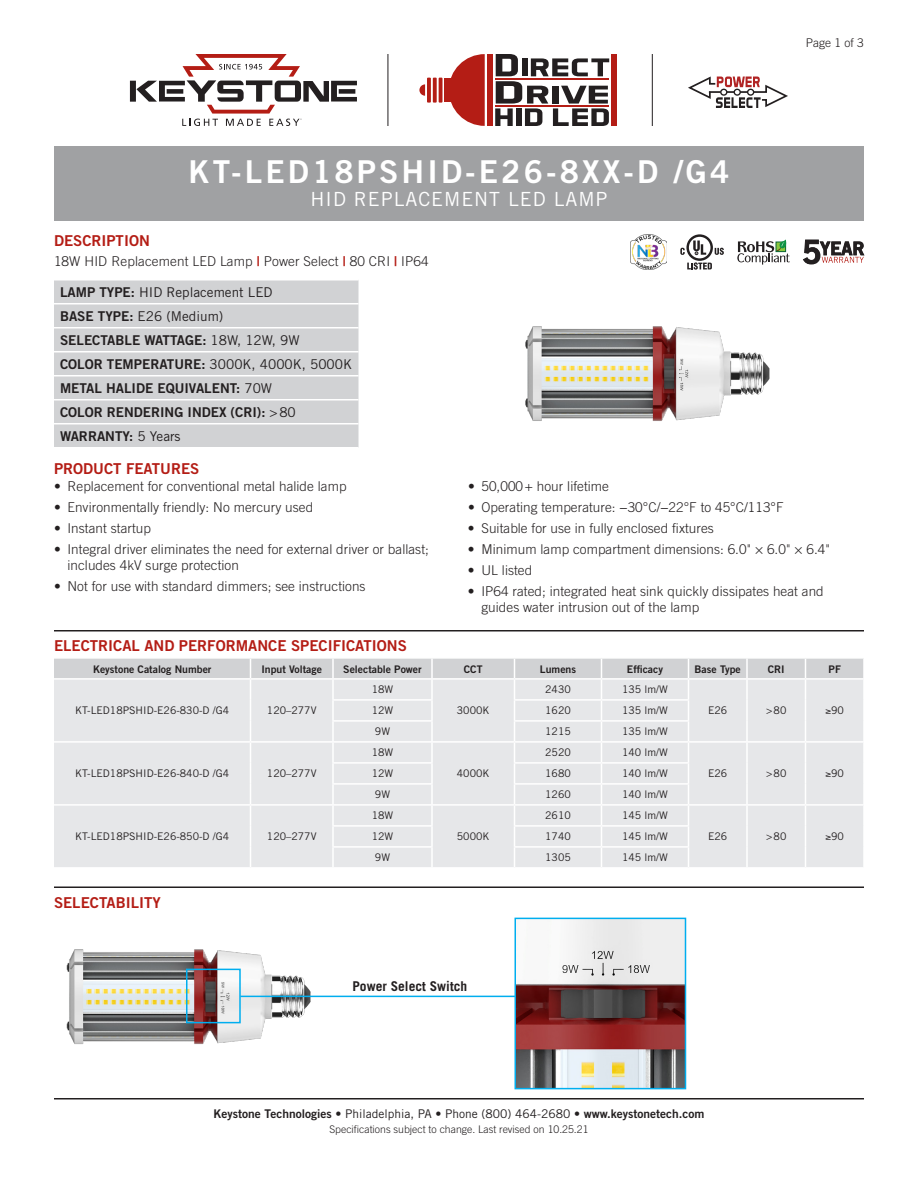
<style>
.page{position:relative;width:918px;height:1188px;background:#fff}
.page>*{position:absolute;margin:0;border:0;box-sizing:border-box;transform-origin:0 0}
.t1{font:31.5px "Trade Gothic Bold Two";letter-spacing:.1em;color:#fff}
.SubTitle{font:19.5px "Trade Gothic";letter-spacing:.05em;color:#fff}
.Heading_01{font:15px "Trade Gothic Bold Two";color:#b41d15}
.Text_After_Descripti{font:300 13.5px/16.5px "Trade Gothic";letter-spacing:.005em;color:#231f20}
.Table_Description{font:13.5px "Trade Gothic Bold Two";color:#231f20}
.Table_Description-2{font:13.5px "Trade Gothic";color:#231f20}
.Heading_02{font:700 13.5px "Trade Gothic";color:#231f20}
.t2{font:12px "Trade Gothic Bold Two";color:#231f20}
.Page{font:300 12px "Trade Gothic";color:#231f20}
.Table_Text{font:10.5px "Trade Gothic";color:#231f20}
.Table_Header{font:10.5px "Trade Gothic Bold Two";color:#231f20}
.Rev{font:300 10.5px "Trade Gothic";color:#231f20}
.s1{font-family:"Trade Gothic Bold Two";font-weight:400;color:#b41d15}
.s2{font-family:"Trade Gothic Bold Two"}
.s3{font-family:"Trade Gothic"}
.s4{font-weight:400}
</style>
<div class="page">
<div style="left:54px;top:146px;width:810px;height:74px;background:#a0a1a3"></div>
<div style="left:54px;top:280px;width:304px;height:167px;background:#d1d2d4"></div>
<hr style="left:54px;top:303px;width:304px;height:1px;background:#fff">
<hr style="left:54px;top:327px;width:304px;height:1px;background:#fff">
<hr style="left:54px;top:351px;width:304px;height:1px;background:#fff">
<hr style="left:54px;top:375px;width:304px;height:1px;background:#fff">
<hr style="left:54px;top:399px;width:304px;height:1px;background:#fff">
<hr style="left:54px;top:423px;width:304px;height:1px;background:#fff">
<hr style="left:54px;top:1098px;width:810px;height:2px;background:#231f20">
<hr style="left:54px;top:630px;width:810px;height:2px;background:#231f20">
<svg style="left:54px;top:658px;width:810px;height:209px;background:#e5e6e8"></svg>
<hr style="left:863px;top:847px;width:2px;height:20px;background:#fff">
<hr style="left:54px;top:886px;width:810px;height:2px;background:#231f20">
<img style="left:525px;top:326px;width:245px;height:95px">
<hr style="left:388px;top:54px;width:1px;height:72px;background:#231f20">
<hr style="left:652px;top:54px;width:1px;height:72px;background:#231f20">
<svg style="left:449px;top:54px;width:36px;height:72px"></svg>
<div style="left:487px;top:54px;width:6px;height:72px;background:#b41d15"></div>
<div style="left:612px;top:54px;width:5px;height:72px;background:#b41d15"></div>
<div style="left:444px;top:79px;width:7px;height:23px;background:#b41d15"></div>
<svg style="left:419px;top:84px;width:6px;height:12px"></svg>
<svg style="left:439px;top:78px;width:4px;height:25px"></svg>
<svg style="left:433px;top:78px;width:4px;height:25px"></svg>
<svg style="left:427px;top:78px;width:4px;height:25px"></svg>
<svg style="left:495px;top:54px;width:114px;height:72px"></svg>
<svg style="left:130px;top:54px;width:227px;height:72px"></svg>
<svg style="left:688px;top:76px;width:100px;height:32px"></svg>
<svg style="left:687px;top:262px;width:25px;height:8px"></svg>
<svg style="left:715px;top:248px;width:9px;height:7px"></svg>
<svg style="left:686px;top:234px;width:27px;height:27px"></svg>
<div style="left:689px;top:237px;width:21px;height:21px;background:#fff;border-radius:50%"></div>
<svg style="left:693px;top:241px;width:13px;height:14px"></svg>
<svg style="left:680px;top:248px;width:5px;height:7px"></svg>
<svg style="left:737px;top:239px;width:53px;height:26px"></svg>
<svg style="left:803px;top:240px;width:61px;height:24px"></svg>
<img style="left:631px;top:234px;width:35px;height:35px">
<img style="left:66px;top:949px;width:283px;height:95px">
<img style="left:517px;top:921px;width:166px;height:165px">
<div style="left:514px;top:918px;width:172px;height:171px;border:2px solid #00aeef"></div>
<div style="left:186px;top:969px;width:55px;height:54px;border:2px solid #00aeef"></div>
<hr style="left:240px;top:996px;width:275px;height:1px;background:#00aeef">
<p class="t1" style="left:189px;top:152px;width:542px">KT-LED18PSHID-E26-8XX-D /G4</p>
<p class="SubTitle" style="left:310px;top:188px;width:299px">HID REPLACEMENT LED LAMP</p>
<p class="Heading_01" style="left:54px;top:231px;width:97px">DESCRIPTION</p>
<p class="Text_After_Descripti" style="left:54px;top:253px;width:376px">18W HID Replacement LED Lamp <span class="s1">|</span> Power Select <span class="s1">|</span> 80 CRI <span class="s1">|</span> IP64</p>
<p class="Table_Description-2" style="left:60px;top:284px;width:214px"><span class="s2">LAMP TYPE:</span> HID Replacement LED</p>
<p class="Table_Description-2" style="left:60px;top:308px;width:165px"><span class="s2">BASE TYPE:</span> E26 (Medium)</p>
<p class="Table_Description" style="left:60px;top:332px;width:241px">SELECTABLE WATTAGE: <span class="s3">18W, 12W, 9W</span></p>
<p class="Table_Description" style="left:60px;top:356px;width:294px">COLOR TEMPERATURE: <span class="s3">3000K, 4000K, 5000K</span></p>
<p class="Table_Description" style="left:60px;top:380px;width:214px">METAL HALIDE EQUIVALENT: <span class="s3">70W</span></p>
<p class="Table_Description" style="left:60px;top:404px;width:237px">COLOR RENDERING INDEX (CRI): <span class="s3">&gt;80</span></p>
<p class="Table_Description" style="left:60px;top:428px;width:122px">WARRANTY: <span class="s3">5 Years</span></p>
<p class="Page" style="left:806px;top:36px;width:60px">Page 1 of 3</p>
<p class="Heading_01" style="left:54px;top:460px;width:147px">PRODUCT FEATURES</p>
<p class="Text_After_Descripti" style="left:54px;top:478px;width:294px">• Replacement for conventional metal halide lamp</p>
<p class="Text_After_Descripti" style="left:54px;top:499px;width:261px">• Environmentally friendly: No mercury used</p>
<p class="Text_After_Descripti" style="left:54px;top:520px;width:98px">• Instant startup</p>
<p class="Text_After_Descripti" style="left:68px;top:541px;width:363px;text-indent:-14px">• Integral driver eliminates the need for external driver or ballast; includes 4kV surge protection</p>
<p class="Text_After_Descripti" style="left:54px;top:578px;width:313px">• Not for use with standard dimmers; see instructions</p>
<p class="Text_After_Descripti" style="left:468px;top:478px;width:142px">• 50,000+ hour lifetime</p>
<p class="Text_After_Descripti" style="left:468px;top:499px;width:317px">• Operating temperature: <span class="s4">−</span>30°C/<span class="s4">−</span>22°F to 45°C/113°F</p>
<p class="Text_After_Descripti" style="left:468px;top:520px;width:247px">• Suitable for use in fully enclosed fixtures</p>
<p class="Text_After_Descripti" style="left:468px;top:541px;width:363px">• Minimum lamp compartment dimensions: 6.0" × 6.0" × 6.4"</p>
<p class="Text_After_Descripti" style="left:468px;top:562px;width:66px">• UL listed</p>
<p class="Text_After_Descripti" style="left:481px;top:583px;width:344px;text-indent:-14px">• IP64 rated; integrated heat sink quickly dissipates heat and guides water intrusion out of the lamp</p>
<p class="Heading_01" style="left:54px;top:636px;width:354px">ELECTRICAL AND PERFORMANCE SPECIFICATIONS</p>
<p class="Table_Header" style="left:93px;top:662px;width:120px">Keystone Catalog Number</p>
<p class="Table_Header" style="left:261px;top:662px;width:62px">Input Voltage</p>
<p class="Table_Header" style="left:343px;top:662px;width:80px">Selectable Power</p>
<p class="Table_Header" style="left:464px;top:662px;width:20px">CCT</p>
<p class="Table_Header" style="left:540px;top:662px;width:38px">Lumens</p>
<p class="Table_Header" style="left:627px;top:662px;width:38px">Efficacy</p>
<p class="Table_Header" style="left:695px;top:662px;width:48px">Base Type</p>
<p class="Table_Header" style="left:768px;top:662px;width:18px">CRI</p>
<p class="Table_Header" style="left:829px;top:662px;width:14px">PF</p>
<p class="Table_Text" style="left:75px;top:704px;width:155px">KT-LED18PSHID-E26-830-D /G4</p>
<p class="Table_Text" style="left:267px;top:704px;width:51px">120–277V</p>
<p class="Table_Text" style="left:372px;top:683px;width:23px">18W</p>
<p class="Table_Text" style="left:545px;top:683px;width:27px">2430</p>
<p class="Table_Text" style="left:622px;top:683px;width:47px">135 lm/W</p>
<p class="Table_Text" style="left:372px;top:704px;width:23px">12W</p>
<p class="Table_Text" style="left:545px;top:704px;width:27px">1620</p>
<p class="Table_Text" style="left:622px;top:704px;width:47px">135 lm/W</p>
<p class="Table_Text" style="left:708px;top:704px;width:21px">E26</p>
<p class="Table_Text" style="left:766px;top:704px;width:22px">&gt;80</p>
<p class="Table_Text" style="left:825px;top:704px;width:20px">≥90</p>
<p class="Table_Text" style="left:375px;top:725px;width:17px">9W</p>
<p class="Table_Text" style="left:545px;top:725px;width:27px">1215</p>
<p class="Table_Text" style="left:622px;top:725px;width:47px">135 lm/W</p>
<p class="Table_Text" style="left:457px;top:704px;width:34px">3000K</p>
<p class="Table_Text" style="left:75px;top:767px;width:155px">KT-LED18PSHID-E26-840-D /G4</p>
<p class="Table_Text" style="left:267px;top:767px;width:51px">120–277V</p>
<p class="Table_Text" style="left:75px;top:830px;width:155px">KT-LED18PSHID-E26-850-D /G4</p>
<p class="Table_Text" style="left:267px;top:830px;width:51px">120–277V</p>
<p class="Heading_01" style="left:54px;top:893px;width:108px">SELECTABILITY</p>
<p class="Table_Text" style="left:372px;top:746px;width:23px">18W</p>
<p class="Table_Text" style="left:545px;top:746px;width:27px">2520</p>
<p class="Table_Text" style="left:622px;top:746px;width:47px">140 lm/W</p>
<p class="Table_Text" style="left:372px;top:767px;width:23px">12W</p>
<p class="Table_Text" style="left:545px;top:767px;width:27px">1680</p>
<p class="Table_Text" style="left:622px;top:767px;width:47px">140 lm/W</p>
<p class="Table_Text" style="left:708px;top:767px;width:21px">E26</p>
<p class="Table_Text" style="left:766px;top:767px;width:22px">&gt;80</p>
<p class="Table_Text" style="left:825px;top:767px;width:20px">≥90</p>
<p class="Table_Text" style="left:375px;top:788px;width:17px">9W</p>
<p class="Table_Text" style="left:545px;top:788px;width:27px">1260</p>
<p class="Table_Text" style="left:622px;top:788px;width:47px">140 lm/W</p>
<p class="Table_Text" style="left:457px;top:767px;width:34px">4000K</p>
<p class="Table_Text" style="left:372px;top:809px;width:23px">18W</p>
<p class="Table_Text" style="left:545px;top:809px;width:27px">2610</p>
<p class="Table_Text" style="left:622px;top:809px;width:47px">145 lm/W</p>
<p class="Table_Text" style="left:372px;top:830px;width:23px">12W</p>
<p class="Table_Text" style="left:545px;top:830px;width:27px">1740</p>
<p class="Table_Text" style="left:622px;top:830px;width:47px">145 lm/W</p>
<p class="Table_Text" style="left:708px;top:830px;width:21px">E26</p>
<p class="Table_Text" style="left:766px;top:830px;width:22px">&gt;80</p>
<p class="Table_Text" style="left:825px;top:830px;width:20px">≥90</p>
<p class="Table_Text" style="left:375px;top:851px;width:17px">9W</p>
<p class="Table_Text" style="left:545px;top:851px;width:27px">1305</p>
<p class="Table_Text" style="left:622px;top:851px;width:47px">145 lm/W</p>
<p class="Table_Text" style="left:457px;top:830px;width:34px">5000K</p>
<p class="Heading_02" style="left:352px;top:978px;width:116px">Power Select Switch</p>
<p class="t2" style="left:214px;top:1106px;width:492px">Keystone Technologies <span class="s3">• Philadelphia, PA • Phone (800) 464-2680 •</span> www.keystonetech.com</p>
<p class="Rev" style="left:329px;top:1123px;width:261px">Specifications subject to change. Last revised on 10.25.21</p>
</div>
